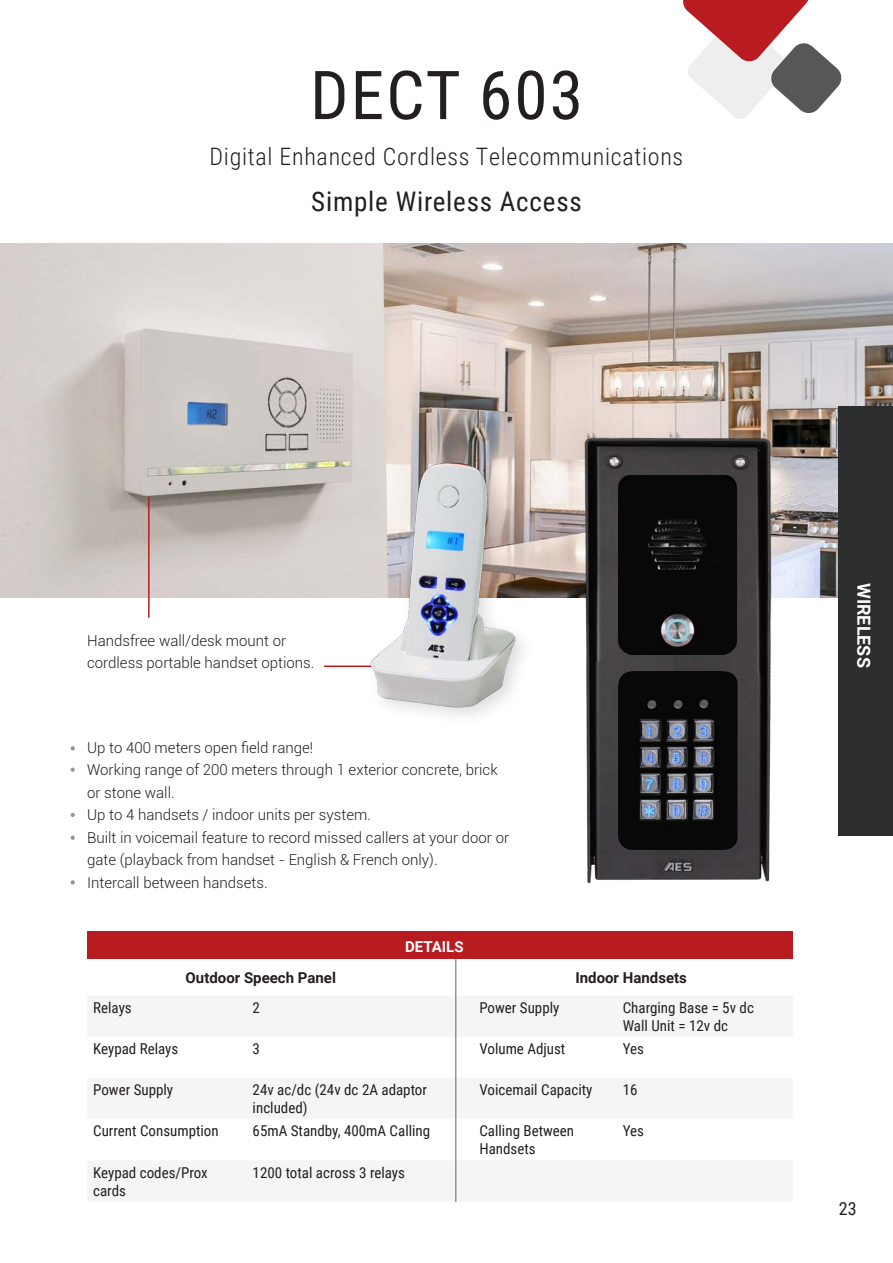
<style>
.page{position:relative;width:893px;height:1263px;background:#fff}
.page>*{position:absolute;margin:0;border:0;box-sizing:border-box;transform-origin:0 0}
.t1{font:67.5px "Roboto Condensed";letter-spacing:.03em;color:#231f20}
.t2{font:27px "Roboto Condensed";letter-spacing:.03em;color:#231f20}
.t3{font:300 24px "Roboto Condensed";letter-spacing:.03em;color:#231f20}
.t4{font:700 18px "Roboto";color:#fff}
.t5{font:18px "Roboto Condensed";color:#231f20}
.t6{font:300 15px/22.5px "Roboto";color:#231f20}
.t7{font:15px/18px "Roboto Condensed";color:#231f20}
.t8{font:700 15px "Roboto";color:#231f20}
.t9{font:700 15px "Roboto";color:#fff}
</style>
<div class="page">
<svg style="left:683px;top:0;width:159px;height:119px"></svg>
<img style="left:0;top:243px;width:893px;height:354px">
<div style="left:839px;top:406px;width:54px;height:430px;background:#2c2d2d"></div>
<hr style="left:455px;top:959px;width:1px;height:243px;background:#939598">
<div style="left:87px;top:931px;width:706px;height:28px;background:#b81c21"></div>
<hr style="left:148px;top:497px;width:2px;height:121px;background:#b81c21">
<hr style="left:324px;top:665px;width:74px;height:2px;background:#b81c21">
<div style="left:363px;top:455px;width:172px;height:272px;background:#231f20;opacity:.15"></div>
<img style="left:361px;top:459px;width:158px;height:256px">
<svg style="left:71px;top:746px;width:4px;height:4px"></svg>
<svg style="left:71px;top:767px;width:4px;height:5px"></svg>
<svg style="left:71px;top:813px;width:4px;height:4px"></svg>
<svg style="left:71px;top:880px;width:4px;height:4px"></svg>
<svg style="left:71px;top:836px;width:4px;height:4px"></svg>
<img style="left:532px;top:406px;width:293px;height:478px">
<img style="left:618px;top:671px;width:118px;height:179px">
<img style="left:618px;top:476px;width:118px;height:179px">
<p class="t1" style="left:310px;top:48px;width:274px">DECT 603</p>
<p class="t3" style="left:210px;top:139px;width:475px">Digital Enhanced Cordless Telecommunications</p>
<p class="t2" style="left:311px;top:182px;width:272px">Simple Wireless Access</p>
<p class="t6" style="left:87px;top:628px;width:229px">Handsfree wall/desk mount or cordless portable handset options.</p>
<p class="t6" style="left:87px;top:736px;width:228px">Up to 400 meters open field range!</p>
<p class="t6" style="left:87px;top:758px;width:412px">Working range of 200 meters through 1 exterior concrete, brick or stone wall.</p>
<p class="t6" style="left:87px;top:803px;width:285px">Up to 4 handsets / indoor units per system.</p>
<p class="t6" style="left:87px;top:826px;width:423px">Built in voicemail feature to record missed callers at your door or gate (playback from handset - English &amp; French only).</p>
<p class="t6" style="left:87px;top:871px;width:182px">Intercall between handsets.</p>
<p class="t9" style="left:405px;top:936px;width:60px">DETAILS</p>
<p class="t8" style="left:186px;top:967px;width:152px">Outdoor Speech Panel</p>
<p class="t8" style="left:575px;top:967px;width:113px">Indoor Handsets</p>
<p class="t7" style="left:93px;top:998px;width:40px">Relays</p>
<p class="t7" style="left:253px;top:998px;width:9px">2</p>
<p class="t7" style="left:479px;top:998px;width:82px">Power Supply</p>
<p class="t7" style="left:623px;top:998px;width:133px">Charging Base = 5v dc</p>
<p class="t7" style="left:623px;top:1016px;width:107px">Wall Unit = 12v dc</p>
<p class="t7" style="left:93px;top:1039px;width:87px">Keypad Relays</p>
<p class="t7" style="left:253px;top:1039px;width:9px">3</p>
<p class="t7" style="left:479px;top:1039px;width:87px">Volume Adjust</p>
<p class="t7" style="left:623px;top:1039px;width:23px">Yes</p>
<p class="t7" style="left:93px;top:1080px;width:82px">Power Supply</p>
<p class="t7" style="left:253px;top:1080px;width:176px">24v ac/dc (24v dc 2A adaptor included)</p>
<p class="t7" style="left:479px;top:1080px;width:115px">Voicemail Capacity</p>
<p class="t7" style="left:623px;top:1080px;width:16px">16</p>
<p class="t7" style="left:93px;top:1121px;width:127px">Current Consumption</p>
<p class="t7" style="left:253px;top:1121px;width:179px">65mA Standby, 400mA Calling</p>
<p class="t7" style="left:479px;top:1121px;width:96px">Calling Between<br>Handsets</p>
<p class="t7" style="left:623px;top:1121px;width:23px">Yes</p>
<p class="t7" style="left:93px;top:1163px;width:116px">Keypad codes/Prox cards</p>
<p class="t7" style="left:253px;top:1163px;width:154px">1200 total across 3 relays</p>
<p class="t4" style="left:876px;top:583px;width:86px;rotate:90deg">WIRELESS</p>
<p class="t5" style="left:839px;top:1196px;width:19px">23</p>
</div>
